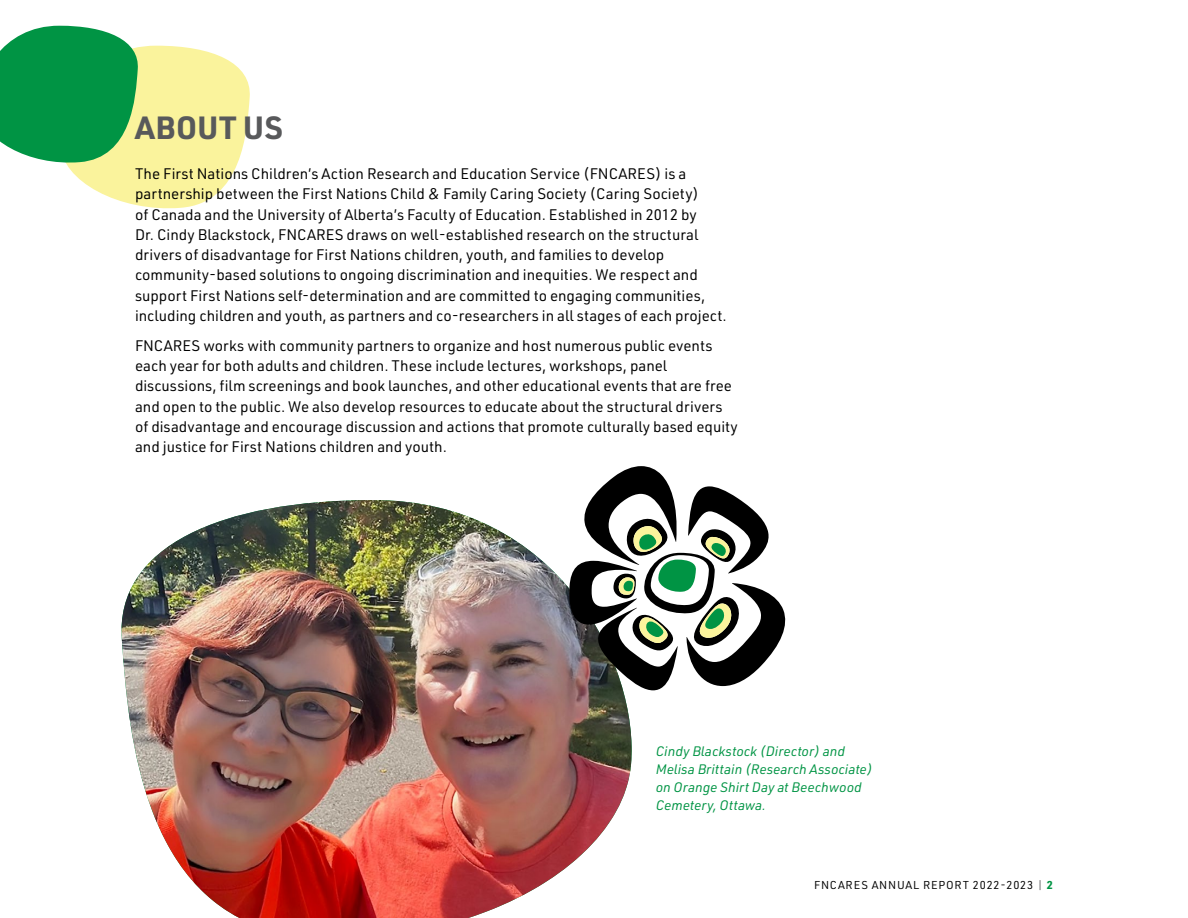
<style>
.page{position:relative;width:1188px;height:918px;background:#fff}
.page>*{position:absolute;margin:0;border:0;box-sizing:border-box;transform-origin:0 0}
.head1_38487{font:700 31.5px "URWDIN";letter-spacing:.015em;color:#58595b}
.body_38487{font:15px/20.2px "URWDIN";color:#000}
.caption_38487{font:italic 13.5px/18px "URWDIN";color:#009444}
.t1{font:11.25px "URWDIN";letter-spacing:.07em;color:#000}
.s1{color:#58595b}
.s2{font-weight:700;color:#009444}
</style>
<div class="page">
<svg style="left:0;top:26px;width:250px;height:183px"></svg>
<img style="left:121px;top:500px;width:511px;height:418px">
<svg style="left:569px;top:466px;width:216px;height:224px"></svg>
<p class="head1_38487" style="left:135px;top:107px;width:149px">ABOUT US</p>
<p class="body_38487" style="left:135px;top:163px;width:593px">The First Nations Children’s Action Research and Education Service (FNCARES) is a partnership between the First Nations Child &amp; Family Caring Society (Caring Society)<br>of Canada and the University of Alberta’s Faculty of Education. Established in 2012 by<br>Dr. Cindy Blackstock, FNCARES draws on well-established research on the structural drivers of disadvantage for First Nations children, youth, and families to develop community-based solutions to ongoing discrimination and inequities. We respect and support First Nations self-determination and are committed to engaging communities, including children and youth, as partners and co-researchers in all stages of each project.</p>
<p class="body_38487" style="left:135px;top:335px;width:604px">FNCARES works with community partners to organize and host numerous public events each year for both adults and children. These include lectures, workshops, panel discussions, film screenings and book launches, and other educational events that are free and open to the public. We also develop resources to educate about the structural drivers of disadvantage and encourage discussion and actions that promote culturally based equity and justice for First Nations children and youth.</p>
<p class="caption_38487" style="left:656px;top:742px;width:219px">Cindy Blackstock (Director) and<br>Melisa Brittain (Research Associate) on Orange Shirt Day at Beechwood<br>Cemetery, Ottawa.</p>
<p class="t1" style="left:814px;top:878px;width:240px">FNCARES ANNUAL REPORT 2022-2023 <span class="s1">|</span> <span class="s2">2</span></p>
</div>
